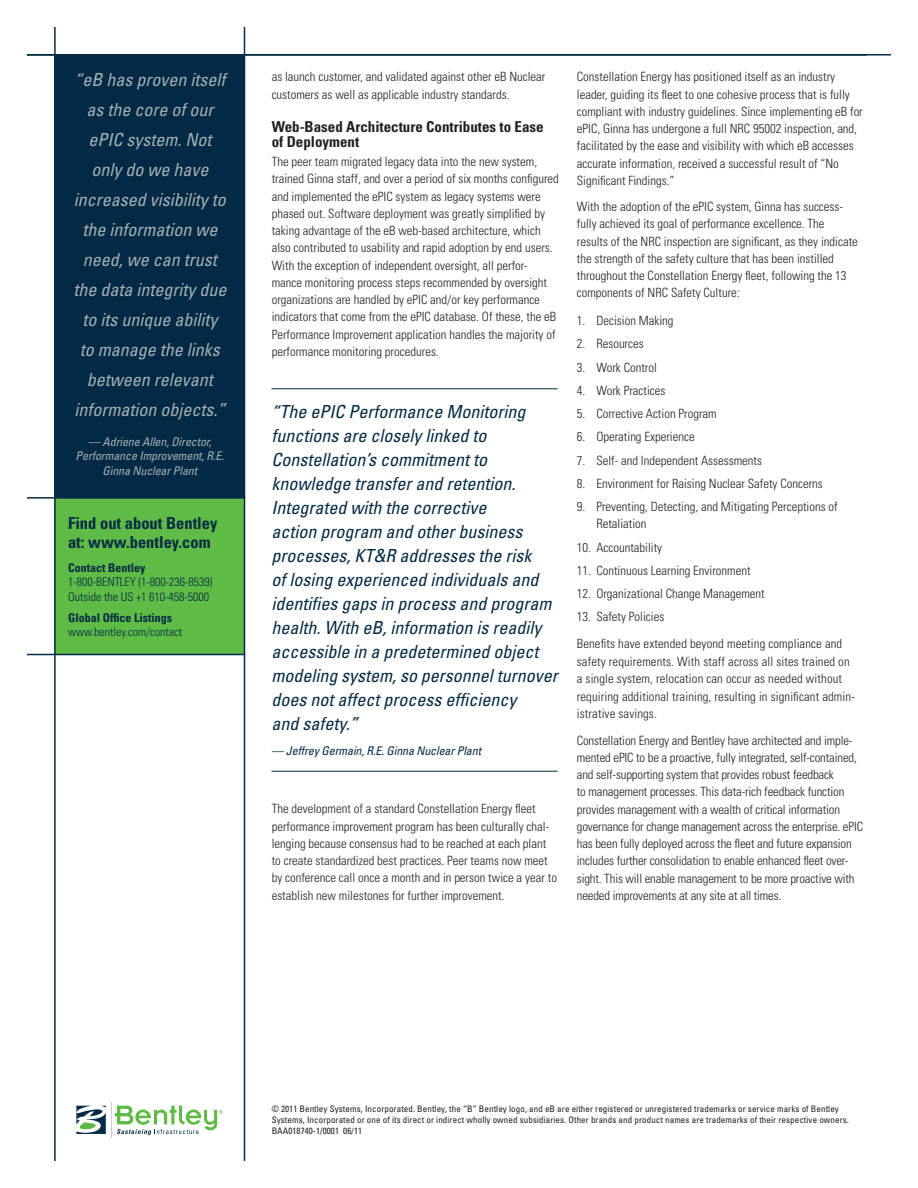
<style>
.page{position:relative;width:918px;height:1188px;background:#fff}
.page>*{position:absolute;margin:0;border:0;box-sizing:border-box;transform-origin:0 0}
.t1{font:italic condensed 18px/24px "Univers";color:#032a44}
.t2{font:italic condensed 18px/30px "Univers";color:#a6afb6;text-align:center}
.t3{font:700 condensed 16.5px/19.8px "Univers";color:#032a44}
.t4{font:700 condensed 15px/15px "Univers";color:#231f20}
.t5{font:300 condensed 12.75px/17.2px "Univers";color:#231f20}
.t6{font:300 condensed 12px/14.4px "Univers";color:#032a44}
.t7{font:italic condensed 12px/14.4px "Univers";letter-spacing:-.01em;color:#a6afb6;text-align:center}
.t8{font:italic condensed 12px "Univers";letter-spacing:-.01em;color:#032a44}
.t9{font:700 condensed 12px "Univers";color:#032a44}
.t10{font:condensed 9px/10.8px "Univers";letter-spacing:.01em;color:#231f20}
</style>
<div class="page">
<hr style="left:111px;top:1102px;width:1px;height:36px;background:#c9cfd3">
<svg style="left:76px;top:1106px;width:30px;height:28px"></svg>
<svg style="left:115px;top:1105px;width:108px;height:30px"></svg>
<div style="left:55px;top:195px;width:190px;height:460px;background:#60bb46"></div>
<hr style="left:27px;top:654px;width:218px;height:1px;background:#032a44">
<div style="left:55px;top:54px;width:190px;height:443px;background:#032a44"></div>
<hr style="left:27px;top:497px;width:218px;height:2px;background:#032a44">
<hr style="left:244px;top:27px;width:1px;height:1134px;background:#032a44">
<hr style="left:54px;top:27px;width:2px;height:1134px;background:#032a44">
<hr style="left:27px;top:54px;width:864px;height:2px;background:#032a44">
<hr style="left:272px;top:388px;width:286px;height:1px;background:#032a44">
<hr style="left:272px;top:771px;width:286px;height:1px;background:#032a44">
<h1 class="t2" style="left:73px;top:65px;width:154px">“eB has proven itself as the core of our ePIC system. Not only do we have increased visibility to the information we need, we can trust the data integrity due to its unique ability to manage the links between relevant information objects.”</h1>
<p class="t7" style="left:76px;top:434px;width:150px">— Adriene Allen, Director,<br>Performance Improvement, R.E.<br>Ginna Nuclear Plant</p>
<p class="t3" style="left:68px;top:513px;width:151px">Find out about Bentley at: www.bentley.com</p>
<p class="t9" style="left:68px;top:560px;width:79px">Contact Bentley</p>
<p class="t6" style="left:68px;top:575px;width:146px">1-800-BENTLEY (1-800-236-8539)<br>Outside the US +1 610-458-5000</p>
<p class="t9" style="left:68px;top:610px;width:105px">Global Office Listings</p>
<p class="t6" style="left:68px;top:625px;width:116px">www.bentley.com/contact</p>
<p class="t5" style="left:272px;top:68px;width:275px">as launch customer, and validated against other eB Nuclear customers as well as applicable industry standards.</p>
<p class="t4" style="left:272px;top:119px;width:274px">Web-Based Architecture Contributes to Ease of Deployment</p>
<p class="t5" style="left:272px;top:153px;width:289px">The peer team migrated legacy data into the new system, trained Ginna staff, and over a period of six months configured and implemented the ePIC system as legacy systems were phased out. Software deployment was greatly simplified by taking advantage of the eB web-based architecture, which also contributed to usability and rapid adoption by end users.<br>With the exception of independent oversight, all perfor&shy;mance monitoring process steps recommended by oversight organizations are handled by ePIC and/or key performance indicators that come from the ePIC database. Of these, the eB Performance Improvement application handles the majority of performance monitoring procedures.</p>
<p class="t1" style="left:272px;top:400px;width:288px">“The ePIC Performance Monitoring functions are closely linked to Constellation’s commitment to knowledge transfer and retention.<br>Integrated with the corrective<br>action program and other business processes, KT&amp;R addresses the risk<br>of losing experienced individuals and identifies gaps in process and program health. With eB, information is readily accessible in a predetermined object modeling system, so personnel turnover does not affect process efficiency<br>and safety.”</p>
<p class="t8" style="left:272px;top:743px;width:211px">— Jeffrey Germain, R.E. Ginna Nuclear Plant</p>
<p class="t5" style="left:272px;top:800px;width:287px">The development of a standard Constellation Energy fleet performance improvement program has been culturally chal&shy;lenging because consensus had to be reached at each plant to create standardized best practices. Peer teams now meet by conference call once a month and in person twice a year to establish new milestones for further improvement.</p>
<p class="t5" style="left:577px;top:68px;width:288px">Constellation Energy has positioned itself as an industry leader, guiding its fleet to one cohesive process that is fully compliant with industry guidelines. Since implementing eB for ePIC, Ginna has undergone a full NRC 95002 inspection, and, facilitated by the ease and visibility with which eB accesses accurate information, received a successful result of “No Significant Findings.”</p>
<p class="t5" style="left:577px;top:198px;width:283px">With the adoption of the ePIC system, Ginna has success&shy;fully achieved its goal of performance excellence. The results of the NRC inspection are significant, as they indicate the strength of the safety culture that has been instilled throughout the Constellation Energy fleet, following the 13 components of NRC Safety Culture:</p>
<p class="t5" style="left:577px;top:312px;width:98px">1. Decision Making</p>
<p class="t5" style="left:577px;top:335px;width:68px">2. Resources</p>
<p class="t5" style="left:577px;top:358px;width:82px">3. Work Control</p>
<p class="t5" style="left:577px;top:382px;width:90px">4. Work Practices</p>
<p class="t5" style="left:577px;top:405px;width:141px">5. Corrective Action Program</p>
<p class="t5" style="left:577px;top:428px;width:119px">6. Operating Experience</p>
<p class="t5" style="left:577px;top:451px;width:187px">7. Self- and Independent Assessments</p>
<p class="t5" style="left:577px;top:475px;width:248px">8. Environment for Raising Nuclear Safety Concerns</p>
<p class="t5" style="left:596px;top:498px;width:243px;text-indent:-19px">9. Preventing, Detecting, and Mitigating Perceptions of<br>Retaliation</p>
<p class="t5" style="left:577px;top:538px;width:87px">10. Accountability</p>
<p class="t5" style="left:577px;top:562px;width:175px">11. Continuous Learning Environment</p>
<p class="t5" style="left:577px;top:585px;width:189px">12. Organizational Change Management</p>
<p class="t5" style="left:577px;top:604px;width:267px;line-height:26.5px">13. Safety Policies<br>Benefits have extended beyond meeting compliance and</p>
<p class="t5" style="left:577px;top:652px;width:280px">safety requirements. With staff across all sites trained on a single system, relocation can occur as needed without requiring additional training, resulting in significant admin&shy;istrative savings.</p>
<p class="t5" style="left:577px;top:732px;width:288px">Constellation Energy and Bentley have architected and imple&shy;mented ePIC to be a proactive, fully integrated, self-contained, and self-supporting system that provides robust feedback<br>to management processes. This data-rich feedback function provides management with a wealth of critical information governance for change management across the enterprise. ePIC has been fully deployed across the fleet and future expansion includes further consolidation to enable enhanced fleet over&shy;sight. This will enable management to be more proactive with needed improvements at any site at all times.</p>
<p class="t10" style="left:272px;top:1104px;width:579px">© 2011 Bentley Systems, Incorporated. Bentley, the “B” Bentley logo, and eB are either registered or unregistered trademarks or service marks of Bentley<br>Systems, Incorporated or one of its direct or indirect wholly owned subsidiaries. Other brands and product names are trademarks of their respective owners.<br>BAA018740-1/0001 06/11</p>
</div>
